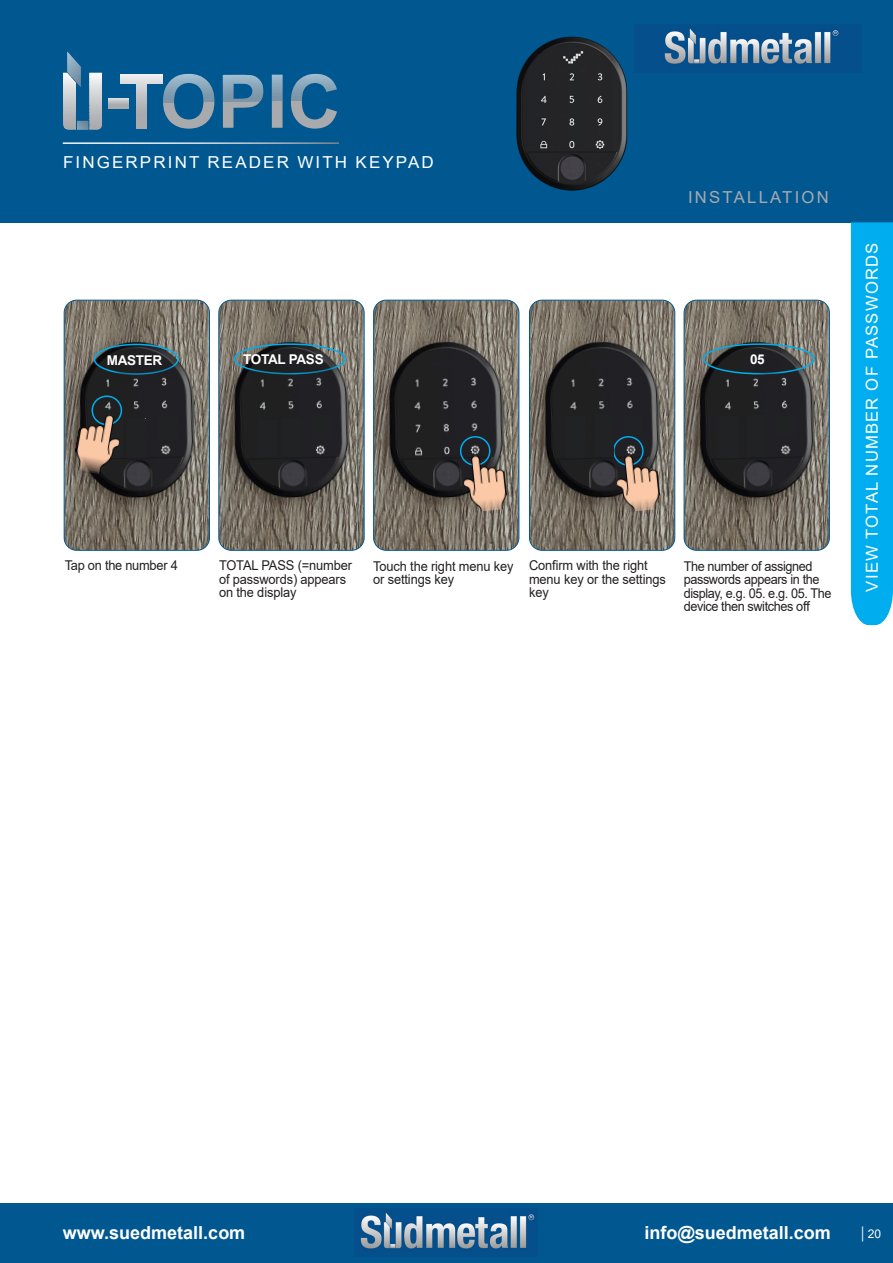
<style>
.page{position:relative;width:893px;height:1263px;background:#fff}
.page>*{position:absolute;margin:0;border:0;box-sizing:border-box;transform-origin:0 0}
.t1{font:700 18px "Arial";color:#fff}
.t2{font:16.5px "Arial";letter-spacing:.125em;color:#fff}
.t3{font:16.5px "Arial";letter-spacing:.07em;color:#fff}
.t4{font:16.5px "Arial";letter-spacing:.135em;color:#a8a9ad}
.t5{font:13.5px/13.5px "Arial";letter-spacing:-.01em;color:#231f20;scale:.95 1}
.t6{font:13.5px/13.5px "Arial";letter-spacing:-.03em;color:#231f20;scale:.94 1}
.t7{font:700 13.5px "Arial";letter-spacing:-.02em;color:#fff}
.t8{font:12px "Arial";color:#fff}
.s1{font-size:15.75px}
</style>
<div class="page">
<div style="left:0;top:1203px;width:893px;height:60px;background:#015890"></div>
<img style="left:359px;top:1213px;width:176px;height:38px">
<div style="left:0;top:0;width:893px;height:223px;background:#015890"></div>
<img style="left:664px;top:28px;width:175px;height:38px">
<hr style="left:63px;top:142px;width:276px;height:2px;background:#fff">
<svg style="left:63px;top:51px;width:39px;height:79px"></svg>
<svg style="left:223px;top:75px;width:40px;height:53px"></svg>
<svg style="left:272px;top:75px;width:11px;height:53px"></svg>
<svg style="left:291px;top:74px;width:46px;height:55px"></svg>
<svg style="left:108px;top:74px;width:106px;height:55px"></svg>
<hr style="left:108px;top:106px;width:21px;height:3px;background:#a8aaad">
<img style="left:219px;top:300px;width:145px;height:250px">
<div style="left:218px;top:300px;width:146px;height:251px;border:1px solid #015890;border-radius:13px"></div>
<div style="left:234px;top:343px;width:112px;height:31px;border:2px solid #00aeef;border-radius:50%"></div>
<div style="left:247px;top:357px;width:94px;height:26px;background:#231f20;opacity:.75"></div>
<img style="left:374px;top:300px;width:145px;height:250px">
<div style="left:373px;top:300px;width:146px;height:251px;border:1px solid #015890;border-radius:13px"></div>
<div style="left:851px;top:222px;width:42px;height:403px;background:#00aeef"></div>
<img style="left:516px;top:36px;width:112px;height:155px">
<img style="left:684px;top:300px;width:145px;height:250px">
<div style="left:684px;top:300px;width:146px;height:251px;border:1px solid #015890;border-radius:13px"></div>
<div style="left:703px;top:343px;width:112px;height:31px;border:2px solid #00aeef;border-radius:50%"></div>
<div style="left:753px;top:357px;width:30px;height:26px;background:#231f20"></div>
<img style="left:259px;top:420px;width:17px;height:36px">
<img style="left:282px;top:418px;width:18px;height:38px">
<img style="left:313px;top:416px;width:18px;height:24px">
<img style="left:529px;top:300px;width:146px;height:250px">
<div style="left:529px;top:300px;width:146px;height:251px;border:1px solid #015890;border-radius:13px"></div>
<div style="left:613px;top:436px;width:31px;height:30px;border:2px solid #00aeef;border-radius:50%"></div>
<img style="left:614px;top:453px;width:47px;height:60px">
<img style="left:566px;top:416px;width:18px;height:41px">
<img style="left:595px;top:415px;width:18px;height:41px">
<img style="left:624px;top:417px;width:18px;height:18px">
<img style="left:719px;top:416px;width:18px;height:42px">
<img style="left:748px;top:415px;width:18px;height:42px">
<img style="left:776px;top:418px;width:18px;height:17px">
<img style="left:64px;top:300px;width:145px;height:250px">
<div style="left:64px;top:300px;width:146px;height:251px;border:1px solid #015890;border-radius:13px"></div>
<img style="left:128px;top:419px;width:18px;height:38px">
<img style="left:158px;top:416px;width:18px;height:24px">
<div style="left:92px;top:395px;width:30px;height:30px;border:2px solid #00aeef;border-radius:50%"></div>
<img style="left:72px;top:410px;width:51px;height:66px">
<div style="left:94px;top:344px;width:85px;height:31px;border:2px solid #00aeef;border-radius:50%"></div>
<div style="left:110px;top:358px;width:70px;height:25px;background:#231f20;opacity:.75"></div>
<div style="left:460px;top:436px;width:31px;height:30px;border:2px solid #00aeef;border-radius:50%"></div>
<img style="left:461px;top:453px;width:47px;height:60px">
<p class="t2" style="left:63px;top:150px;width:372px">FINGERPRINT READER WITH KEYPAD</p>
<p class="t4" style="left:688px;top:186px;width:142px">INSTALLATION</p>
<p class="t7" style="left:107px;top:350px;width:57px">MASTER</p>
<p class="t5" style="left:65px;top:559px;width:120px">Tap on the number 4</p>
<p class="t7" style="left:243px;top:350px;width:82px">TOTAL PASS</p>
<p class="t7" style="left:750px;top:350px;width:16px">05</p>
<p class="t5" style="left:219px;top:559px;width:141px">TOTAL PASS (=number of passwords) appears on the display</p>
<p class="t5" style="left:373px;top:559px;width:149px">Touch the right menu key or settings key</p>
<p class="t5" style="left:529px;top:559px;width:145px">Confirm with the right menu key or the settings key</p>
<p class="t6" style="left:684px;top:559px;width:159px">The number of assigned passwords appears in the display, e.g. 05. e.g. 05. The device then switches off</p>
<p class="t3" style="left:861px;top:591px;width:350px;rotate:-90deg">VIEW TOTAL NUMBER OF PASSWORDS</p>
<h1 class="t1" style="left:63px;top:1220px;width:184px">www.suedmetall.com</h1>
<h1 class="t1" style="left:644px;top:1220px;width:188px">info@suedmetall.com</h1>
<p class="t8" style="left:861px;top:1225px;width:21px"><span class="s1">|</span> 20</p>
</div>
